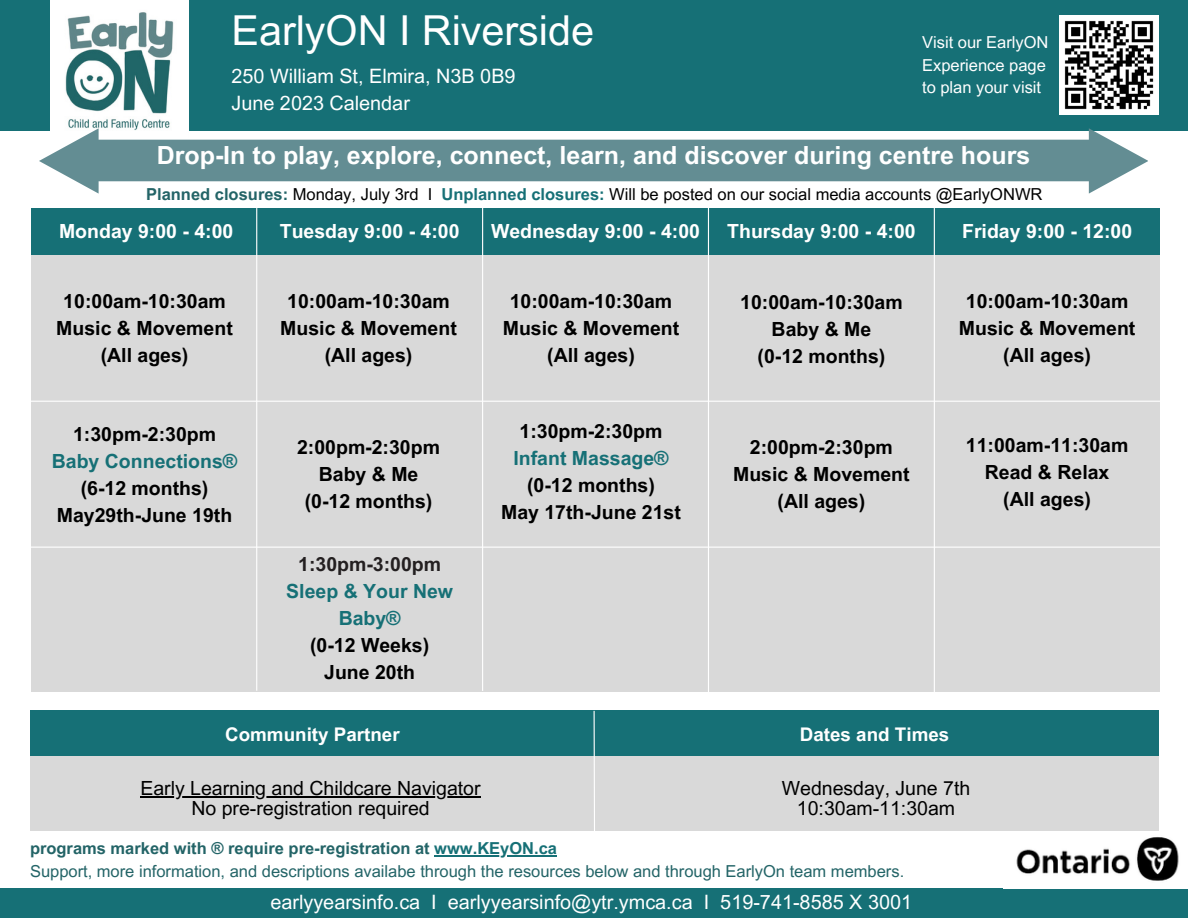
<style>
.page{position:relative;width:1188px;height:918px;background:#fff}
.page>*{position:absolute;margin:0;border:0;box-sizing:border-box;transform-origin:0 0}
.t1{font:41.25px "Arial MT Pro";color:#fff}
.t2{font:700 25.05px "Arial MT Pro";color:#fff}
.t3{font:19.8px "Arial MT Pro";color:#fff}
.t4{font:700 19.5px "Arial MT Pro";color:#000}
.t5{font:19.5px "Arial MT Pro";color:#000}
.t6{font:700 19.5px "Arial MT Pro";color:#fff}
.t7{font:700 19.5px "Arial MT Pro";color:#167076}
.t8{font:700 19.5px "Arial MT Pro";color:#231f20}
.t9{font:700 18.75px "Arial MT Pro";color:#fff}
.t10{font:16.5px "Arial MT Pro";color:#236467}
.t11{font:16.5px "Arial MT Pro";color:#000}
.t12{font:700 16.5px "Arial MT Pro";color:#236467}
.t13{font:16.5px/22.5px "Arial MT Pro";color:#fff}
.s1{font-weight:700;color:#236467}
.s2{font-weight:700;color:#167076}
.s3{color:#167076}
</style>
<div class="page">
<div style="left:0;top:0;width:1188px;height:130px;background:#167076"></div>
<img style="left:51px;top:0;width:137px;height:130px">
<div style="left:31px;top:208px;width:1129px;height:258px;background:#167076"></div>
<div style="left:31px;top:256px;width:1129px;height:436px;background:#d9d9d9"></div>
<hr style="left:25px;top:547px;width:1141px;height:1px;background:#fff">
<hr style="left:256px;top:208px;width:1px;height:483px;background:#fff">
<hr style="left:934px;top:208px;width:1px;height:485px;background:#fff">
<hr style="left:482px;top:206px;width:1px;height:485px;background:#fff">
<hr style="left:708px;top:205px;width:1px;height:495px;background:#fff">
<div style="left:0;top:888px;width:1188px;height:30px;background:#167076"></div>
<img style="left:1016px;top:837px;width:163px;height:44px">
<hr style="left:20px;top:401px;width:1151px;height:1px;background:#fff">
<div style="left:30px;top:711px;width:1128px;height:117px;background:#167076"></div>
<div style="left:30px;top:757px;width:1128px;height:74px;background:#d9d9d9"></div>
<hr style="left:594px;top:711px;width:1px;height:122px;background:#fff">
<img style="left:1060px;top:15px;width:99px;height:99px">
<hr style="left:434px;top:855px;width:123px;height:2px;background:#167076">
<hr style="left:140px;top:796px;width:341px;height:1px;background:#000">
<div style="left:92px;top:140px;width:1003px;height:41px;background:#638d93"></div>
<svg style="left:39px;top:128px;width:60px;height:65px"></svg>
<svg style="left:1089px;top:128px;width:59px;height:66px"></svg>
<p class="t1" style="left:232px;top:15px;width:364px">EarlyON I Riverside</p>
<p class="t3" style="left:232px;top:69px;width:286px">250 William St, Elmira, N3B 0B9</p>
<p class="t3" style="left:232px;top:96px;width:180px">June 2023 Calendar</p>
<p class="t13" style="left:922px;top:33px;width:128px">Visit our EarlyON<br>Experience page to plan your visit</p>
<p class="t2" style="left:157px;top:146px;width:875px">Drop-In to play, explore, connect, learn, and discover during centre hours</p>
<p class="t11" style="left:146px;top:188px;width:898px"><span class="s1">Planned closures:</span> Monday, July 3rd I <span class="s2">Unplanned closures:</span> Will be posted on our social media accounts @EarlyONWR</p>
<p class="t6" style="left:59px;top:223px;width:176px">Monday 9:00 - 4:00</p>
<p class="t6" style="left:280px;top:223px;width:181px">Tuesday 9:00 - 4:00</p>
<p class="t6" style="left:491px;top:223px;width:211px">Wednesday 9:00 - 4:00</p>
<p class="t6" style="left:727px;top:223px;width:190px">Thursday 9:00 - 4:00</p>
<p class="t6" style="left:962px;top:223px;width:172px">Friday 9:00 - 12:00</p>
<p class="t4" style="left:63px;top:294px;width:164px">10:00am-10:30am</p>
<p class="t4" style="left:56px;top:321px;width:178px">Music &amp; Movement</p>
<p class="t4" style="left:101px;top:348px;width:89px">(All ages)</p>
<p class="t4" style="left:287px;top:294px;width:164px">10:00am-10:30am</p>
<p class="t4" style="left:280px;top:321px;width:178px">Music &amp; Movement</p>
<p class="t4" style="left:325px;top:348px;width:89px">(All ages)</p>
<p class="t4" style="left:510px;top:294px;width:164px">10:00am-10:30am</p>
<p class="t4" style="left:503px;top:321px;width:178px">Music &amp; Movement</p>
<p class="t4" style="left:547px;top:348px;width:89px">(All ages)</p>
<p class="t4" style="left:73px;top:427px;width:144px">1:30pm-2:30pm</p>
<p class="t7" style="left:52px;top:454px;width:187px">Baby Connections®</p>
<p class="t4" style="left:81px;top:481px;width:129px">(6-12 months)</p>
<p class="t4" style="left:57px;top:508px;width:177px">May29th-June 19th</p>
<p class="t4" style="left:297px;top:440px;width:144px">2:00pm-2:30pm</p>
<p class="t4" style="left:319px;top:467px;width:101px">Baby &amp; Me</p>
<p class="t4" style="left:305px;top:494px;width:129px">(0-12 months)</p>
<p class="t8" style="left:298px;top:556px;width:144px">1:30pm-3:00pm</p>
<p class="t7" style="left:286px;top:583px;width:168px">Sleep &amp; Your New</p>
<p class="t7" style="left:339px;top:610px;width:64px">Baby®</p>
<p class="t4" style="left:310px;top:637px;width:121px">(0-12 Weeks)</p>
<p class="t4" style="left:324px;top:664px;width:92px">June 20th</p>
<p class="t9" style="left:225px;top:728px;width:176px">Community Partner</p>
<p class="t5" style="left:140px;top:781px;width:342px">Early Learning and Childcare Navigator</p>
<p class="t5" style="left:191px;top:801px;width:240px">No pre-registration required</p>
<p class="t4" style="left:520px;top:424px;width:144px">1:30pm-2:30pm</p>
<p class="t7" style="left:513px;top:451px;width:157px">Infant Massage®</p>
<p class="t4" style="left:527px;top:478px;width:129px">(0-12 months)</p>
<p class="t4" style="left:501px;top:505px;width:181px">May 17th-June 21st</p>
<p class="t4" style="left:740px;top:295px;width:164px">10:00am-10:30am</p>
<p class="t4" style="left:772px;top:322px;width:101px">Baby &amp; Me</p>
<p class="t4" style="left:758px;top:349px;width:129px">(0-12 months)</p>
<p class="t4" style="left:750px;top:440px;width:144px">2:00pm-2:30pm</p>
<p class="t4" style="left:733px;top:467px;width:178px">Music &amp; Movement</p>
<p class="t4" style="left:778px;top:494px;width:89px">(All ages)</p>
<p class="t4" style="left:966px;top:294px;width:164px">10:00am-10:30am</p>
<p class="t4" style="left:959px;top:321px;width:178px">Music &amp; Movement</p>
<p class="t4" style="left:1003px;top:348px;width:89px">(All ages)</p>
<p class="t4" style="left:966px;top:438px;width:164px">11:00am-11:30am</p>
<p class="t4" style="left:985px;top:465px;width:126px">Read &amp; Relax</p>
<p class="t4" style="left:1003px;top:492px;width:89px">(All ages)</p>
<p class="t9" style="left:800px;top:728px;width:151px">Dates and Times</p>
<p class="t5" style="left:782px;top:781px;width:190px">Wednesday, June 7th</p>
<p class="t5" style="left:797px;top:801px;width:160px">10:30am-11:30am</p>
<p class="t12" style="left:30px;top:842px;width:529px">programs marked with ® require pre-registration at <span class="s3">www.KEyON.ca</span></p>
<p class="t10" style="left:30px;top:865px;width:876px">Support, more information, and descriptions availabe through the resources below and through EarlyOn team members.</p>
<p class="t3" style="left:270px;top:894px;width:643px">earlyyearsinfo.ca I earlyyearsinfo@ytr.ymca.ca I 519-741-8585 X 3001</p>
</div>
